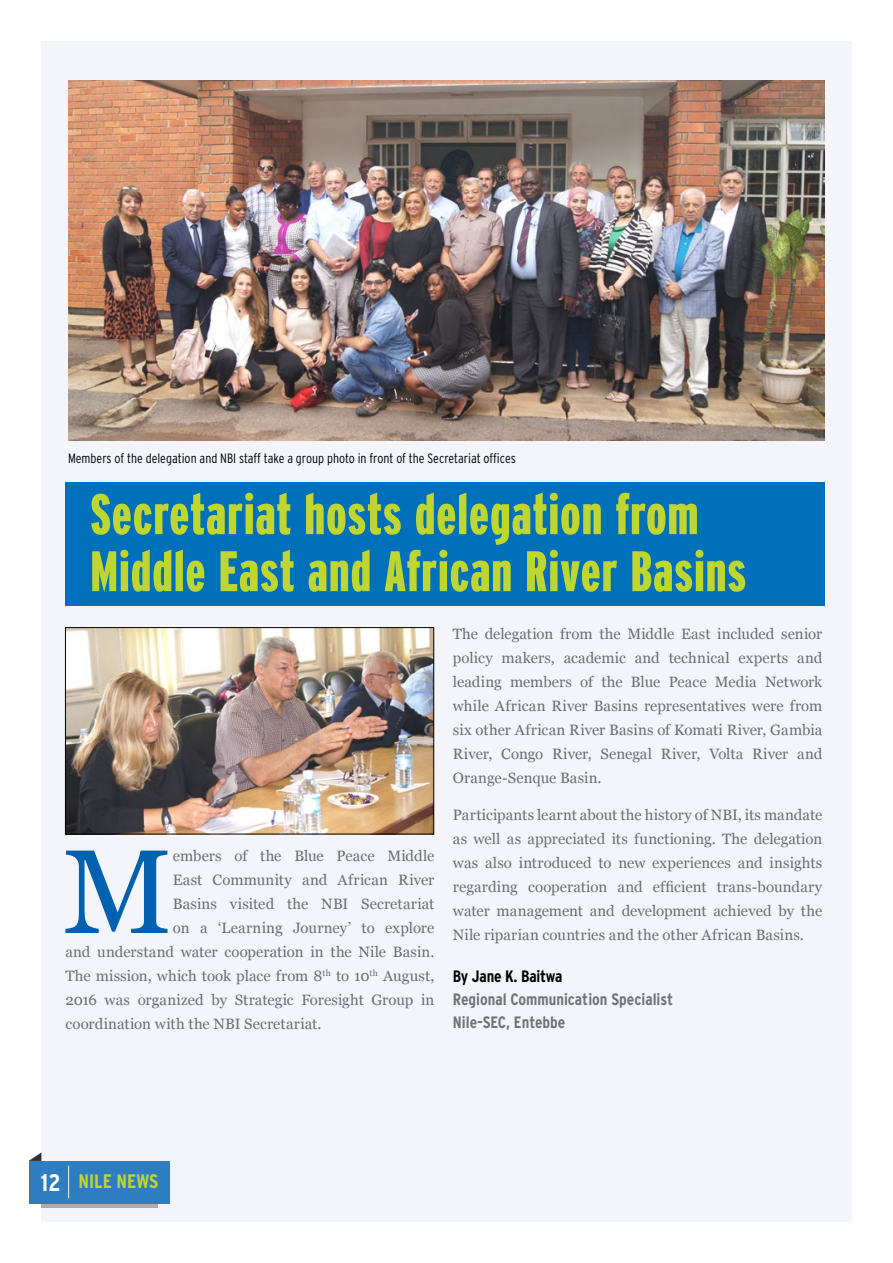
<style>
.page{position:relative;width:893px;height:1263px;background:#fff}
.page>*{position:absolute;margin:0;border:0;box-sizing:border-box;transform-origin:0 0}
.t1{font:118.95px "Georgia";color:#0061af}
.t2{font:57px/57px "Interstate Black Comp";letter-spacing:.02em;color:#bfd630}
.t3{font:700 condensed 19.5px "Interstate";color:#bfd630}
.t4{font:700 condensed 16.5px/23.1px "Interstate";color:#717275}
.t5{font:700 condensed 16.5px "Interstate";letter-spacing:-.01em;color:#000}
.t6{font:15px/24px "Georgia";letter-spacing:.005em;color:#6d6e71;text-align:justify}
.t7{font:300 condensed 13.5px "Interstate";color:#000}
.s1{font-size:24px;color:#fff}
</style>
<div class="page">
<div style="left:41px;top:41px;width:810px;height:1180px;background:#f4f5fa"></div>
<svg style="left:41px;top:1203px;width:116px;height:5px"></svg>
<div style="left:29px;top:1161px;width:140px;height:42px;background:#2f7dc1"></div>
<svg style="left:29px;top:1152px;width:12px;height:9px"></svg>
<hr style="left:68px;top:1166px;width:1px;height:32px;background:#eff5d5">
<div style="left:65px;top:483px;width:760px;height:123px;background:#0070bb"></div>
<img style="left:68px;top:81px;width:757px;height:359px">
<img style="left:67px;top:629px;width:365px;height:203px">
<div style="left:65px;top:627px;width:369px;height:207px;border:1px solid #000"></div>
<p class="t7" style="left:68px;top:450px;width:449px">Members of the delegation and NBI staff take a group photo in front of the Secretariat offices</p>
<h2 class="t2" style="left:90px;top:485px;width:657px">Secretariat hosts delegation from<br>Middle East and African River Basins</h2>
<h1 class="t1" style="left:63px;top:824px;width:112px">M</h1>
<p class="t6" style="left:173px;top:844px;width:263px">embers of the Blue Peace Middle</p>
<p class="t6" style="left:173px;top:868px;width:263px">East Community and African River</p>
<p class="t6" style="left:173px;top:892px;width:263px">Basins visited the NBI Secretariat</p>
<p class="t6" style="left:173px;top:916px;width:263px">on a ‘Learning Journey’ to explore</p>
<p class="t6" style="left:65px;top:940px;width:370px">and understand water cooperation in the Nile Basin.</p>
<p class="t6" style="left:65px;top:964px;width:370px">The mission, which took place from 8<sup>th</sup> to 10<sup>th</sup> August,</p>
<p class="t6" style="left:65px;top:988px;width:370px">2016 was organized by Strategic Foresight Group in</p>
<p class="t6" style="left:65px;top:1012px;width:258px">coordination with the NBI Secretariat.</p>
<p class="t6" style="left:453px;top:622px;width:371px">The delegation from the Middle East included senior policy makers, academic and technical experts and leading members of the Blue Peace Media Network while African River Basins representatives were from six other African River Basins of Komati River, Gambia River, Congo River, Senegal River, Volta River and Orange-Senque Basin.</p>
<p class="t6" style="left:453px;top:802px;width:371px">Participants learnt about the history of NBI, its mandate as well as appreciated its functioning. The delegation was also introduced to new experiences and insights regarding cooperation and efficient trans-boundary water management and development achieved by the Nile riparian countries and the other African Basins.</p>
<p class="t5" style="left:453px;top:967px;width:111px">By Jane K. Baitwa</p>
<p class="t4" style="left:453px;top:988px;width:222px">Regional Communication Specialist<br>Nile-SEC, Entebbe</p>
<h3 class="t3" style="left:41px;top:1171px;width:119px"><span class="s1">12</span> NILE NEWS</h3>
</div>
